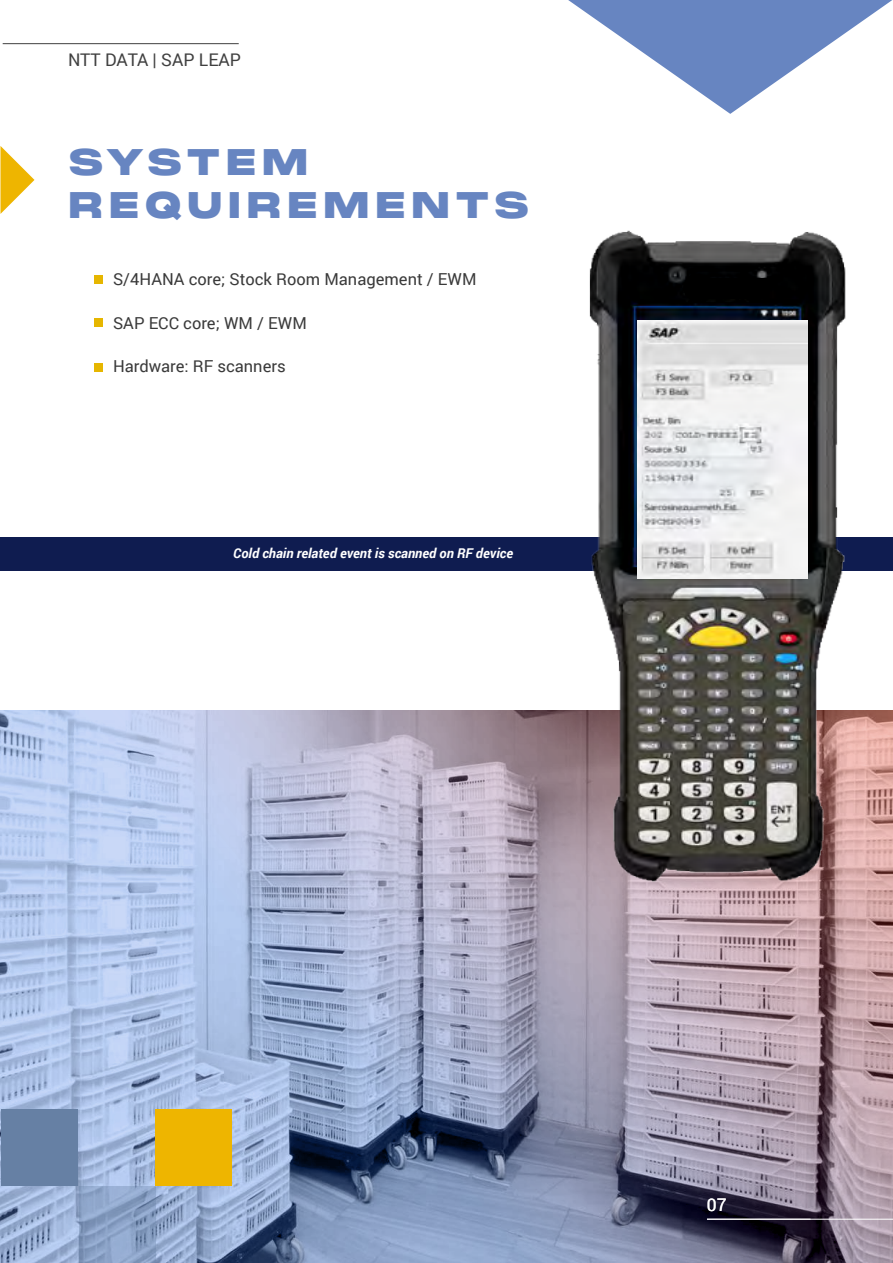
<style>
.page{position:relative;width:893px;height:1263px;background:#fff}
.page>*{position:absolute;margin:0;border:0;box-sizing:border-box;transform-origin:0 0}
.t1{font:36px/43.2px "Monument Extended";letter-spacing:.14em;color:#6785c1}
.t2{font:17.4px "Roboto";color:#404040}
.t3{font:17.4px "Roboto";color:#fff}
.t4{font:16.5px "Roboto";color:#3a3a3a}
.t5{font:italic 700 13.5px "Roboto";color:#fff}
</style>
<div class="page">
<div style="left:0;top:537px;width:893px;height:33px;background:#0f1c50"></div>
<div style="left:94px;top:363px;width:8px;height:9px;background:#e6b600"></div>
<div style="left:94px;top:319px;width:8px;height:8px;background:#e6b600"></div>
<div style="left:94px;top:276px;width:8px;height:8px;background:#e6b600"></div>
<hr style="left:3px;top:43px;width:236px;height:1px;background:#404040">
<svg style="left:568px;top:0;width:324px;height:114px"></svg>
<svg style="left:0;top:146px;width:34px;height:68px"></svg>
<svg style="left:0;top:710px;width:893px;height:553px;background:#a0a6c1"></svg>
<img style="left:541px;top:230px;width:352px;height:683px">
<img style="left:637px;top:320px;width:170px;height:258px">
<div style="left:1px;top:1109px;width:77px;height:77px;background:#6680a4"></div>
<div style="left:155px;top:1109px;width:77px;height:77px;background:#eeb500"></div>
<svg style="left:79px;top:1186px;width:76px;height:76px;background:#8aa1c5"></svg>
<div style="left:683px;top:274px;width:28px;height:27px;background:#000;border-radius:50%"></div>
<hr style="left:707px;top:1219px;width:186px;height:1px;background:#fff">
<div style="left:700px;top:278px;width:67px;height:21px;background:#000"></div>
<p class="t2" style="left:68px;top:48px;width:175px">NTT DATA | SAP LEAP</p>
<h1 class="t1" style="left:68px;top:140px;width:463px">SYSTEM<br>REQUIREMENTS</h1>
<p class="t4" style="left:113px;top:268px;width:365px">S/4HANA core; Stock Room Management / EWM</p>
<p class="t4" style="left:113px;top:311px;width:195px">SAP ECC core; WM / EWM</p>
<p class="t4" style="left:113px;top:355px;width:174px">Hardware: RF scanners</p>
<p class="t5" style="left:233px;top:544px;width:281px">Cold chain related event is scanned on RF device</p>
<p class="t3" style="left:707px;top:1193px;width:21px">07</p>
<p class="t3" style="left:710px;top:1193px;width:21px">07</p>
</div>
